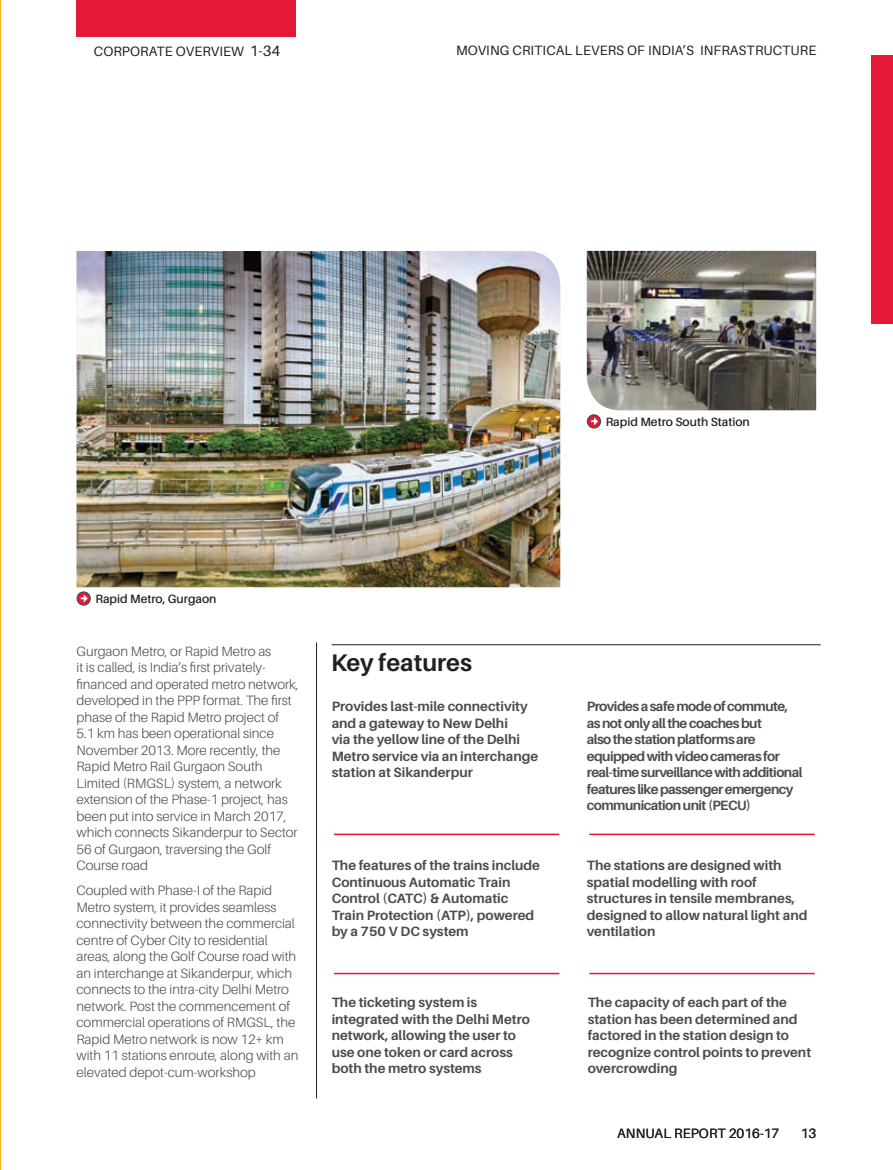
<style>
.page{position:relative;width:893px;height:1170px;background:#fff}
.page>*{position:absolute;margin:0;border:0;box-sizing:border-box;transform-origin:0 0}
.Body_Text{font:700 24px "Aileron";color:#231f20}
.Body_Text-2{font:300 13.5px/16.5px "Aileron";color:#4b4c4d}
.Body_Text-3{font:700 13.5px/16.5px "Aileron";color:#4b4c4d}
.Body_Text-4{font:700 13.5px/16.5px "Aileron";letter-spacing:-.04em;color:#4b4c4d}
.t1{font:13.5px "Aileron";letter-spacing:.01em;color:#231f20}
.t2{font:600 12px "Aileron";color:#231f20}
.s1{font-size:15px}
</style>
<div class="page">
<hr style="left:332px;top:644px;width:489px;height:1px;background:#231f20">
<hr style="left:334px;top:833px;width:225px;height:2px;background:#e51836">
<hr style="left:334px;top:972px;width:225px;height:2px;background:#e51836">
<hr style="left:589px;top:833px;width:226px;height:2px;background:#e51836">
<hr style="left:589px;top:972px;width:226px;height:2px;background:#e51836">
<img style="left:77px;top:251px;width:483px;height:336px">
<img style="left:587px;top:251px;width:229px;height:159px">
<hr style="left:316px;top:642px;width:1px;height:456px;background:#231f20">
<hr style="left:0;top:0;width:1px;height:1169px;background:#fbb416">
<svg style="left:77px;top:592px;width:13px;height:13px"></svg>
<div style="left:77px;top:591px;width:14px;height:14px;border:1px solid #4b4c4d;border-radius:50%"></div>
<svg style="left:81px;top:594px;width:7px;height:8px"></svg>
<svg style="left:587px;top:415px;width:13px;height:13px"></svg>
<div style="left:587px;top:414px;width:14px;height:14px;border:1px solid #4b4c4d;border-radius:50%"></div>
<svg style="left:591px;top:417px;width:7px;height:8px"></svg>
<div style="left:872px;top:55px;width:21px;height:269px;background:#e51836"></div>
<div style="left:77px;top:0;width:219px;height:36px;background:#e51836"></div>
<p class="t1" style="left:94px;top:44px;width:188px">CORPORATE OVERVIEW <span class="s1">1-34</span></p>
<p class="t1" style="left:456px;top:43px;width:362px">MOVING CRITICAL LEVERS OF INDIA’S INFRASTRUCTURE</p>
<p class="t2" style="left:606px;top:415px;width:146px">Rapid Metro South Station</p>
<p class="t2" style="left:95px;top:592px;width:123px">Rapid Metro, Gurgaon</p>
<p class="Body_Text-2" style="left:77px;top:642px;width:223px">Gurgaon Metro, or Rapid Metro as<br>it is called, is India’s first privately&shy;financed and operated metro network, developed in the PPP format. The first phase of the Rapid Metro project of 5.1 km has been operational since November 2013. More recently, the Rapid Metro Rail Gurgaon South Limited (RMGSL) system, a network extension of the Phase-1 project, has been put into service in March 2017, which connects Sikanderpur to Sector 56 of Gurgaon, traversing the Golf Course road</p>
<p class="Body_Text-2" style="left:77px;top:882px;width:223px">Coupled with Phase-I of the Rapid Metro system, it provides seamless connectivity between the commercial centre of Cyber City to residential areas, along the Golf Course road with an interchange at Sikanderpur, which connects to the intra-city Delhi Metro network. Post the commencement of commercial operations of RMGSL, the Rapid Metro network is now 12+ km with 11 stations enroute, along with an elevated depot-cum-workshop</p>
<p class="Body_Text" style="left:331px;top:649px;width:142px">Key features</p>
<p class="Body_Text-3" style="left:332px;top:698px;width:208px">Provides last-mile connectivity and a gateway to New Delhi<br>via the yellow line of the Delhi<br>Metro service via an interchange station at Sikanderpur</p>
<p class="Body_Text-3" style="left:332px;top:857px;width:210px">The features of the trains include<br>Continuous Automatic Train<br>Control (CATC) &amp; Automatic<br>Train Protection (ATP), powered by a 750 V DC system</p>
<p class="Body_Text-3" style="left:332px;top:994px;width:200px">The ticketing system is integrated with the Delhi Metro network, allowing the user to use one token or card across both the metro systems</p>
<p class="Body_Text-4" style="left:587px;top:698px;width:217px">Provides a safe mode of commute, as not only all the coaches but<br>also the station platforms are equipped with video cameras for real-time surveillance with additional features like passenger emergency communication unit (PECU)</p>
<p class="Body_Text-3" style="left:587px;top:857px;width:222px">The stations are designed with spatial modelling with roof structures in tensile membranes, designed to allow natural light and ventilation</p>
<p class="Body_Text-3" style="left:588px;top:994px;width:225px">The capacity of each part of the station has been determined and factored in the station design to recognize control points to prevent overcrowding</p>
<p class="t1" style="left:617px;top:1125px;width:164px">ANNUAL REPORT 2016-17</p>
<p class="t1" style="left:801px;top:1125px;width:17px">13</p>
</div>
